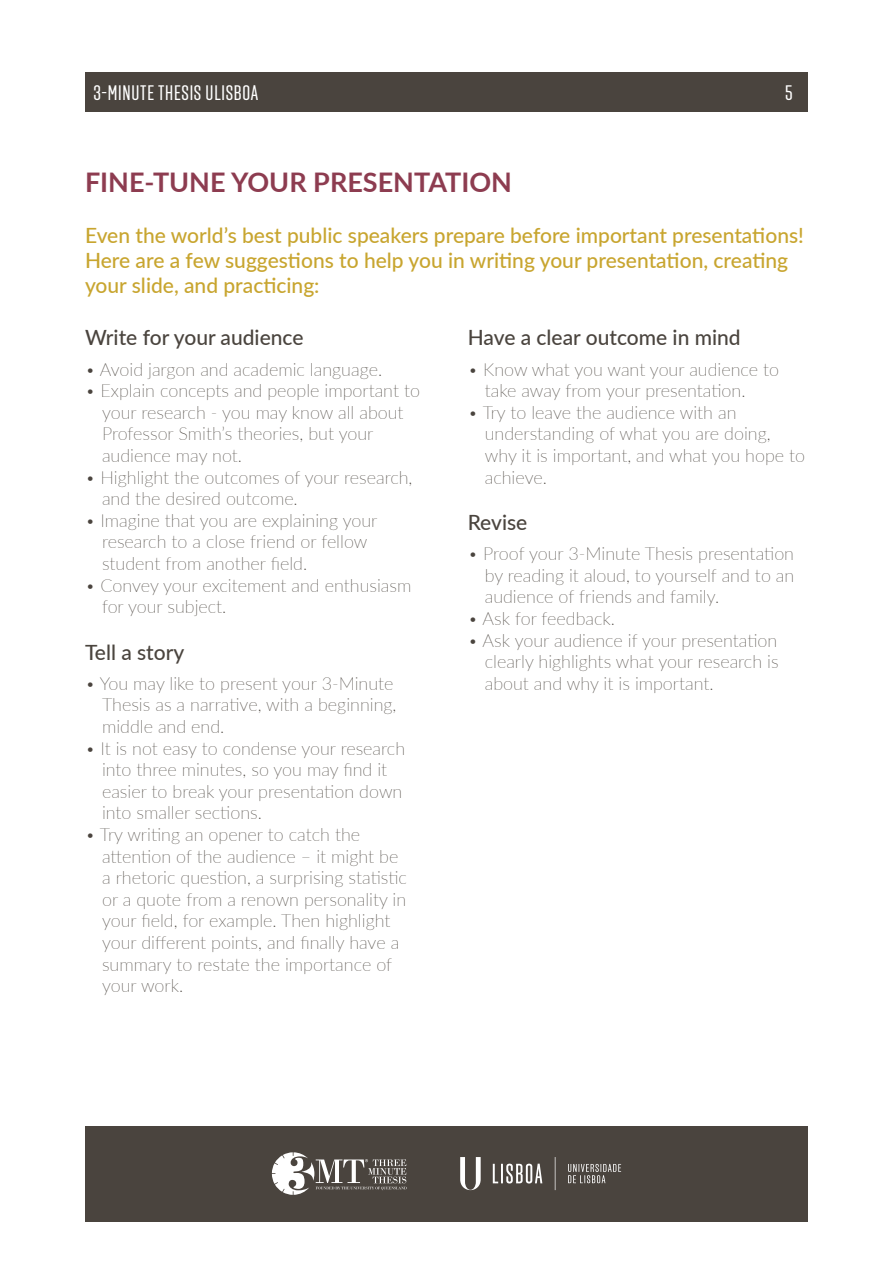
<style>
.page{position:relative;width:893px;height:1263px;background:#fff}
.page>*{position:absolute;margin:0;border:0;box-sizing:border-box;transform-origin:0 0}
.t1{font:700 27px "Lato";color:#8d3c50}
.t2{font:500 21px/25.2px "Lato";color:#c8a52f}
.t3{font:500 21px "Lato";color:#4a443e}
.t4{font:21px "Solido Compressed";letter-spacing:.035em;color:#fff}
.t5{font:100 18px/21.6px "Lato";color:#4a443e}
</style>
<div class="page">
<div style="left:85px;top:72px;width:723px;height:40px;background:#4a443e"></div>
<div style="left:85px;top:1125px;width:723px;height:96px;background:#4a443e"></div>
<svg style="left:272px;top:1152px;width:135px;height:43px"></svg>
<svg style="left:460px;top:1157px;width:161px;height:33px"></svg>
<p class="t4" style="left:94px;top:81px;width:166px">3-MINUTE THESIS ULISBOA</p>
<p class="t4" style="left:785px;top:81px;width:9px">5</p>
<h1 class="t1" style="left:85px;top:162px;width:428px">FINE-TUNE YOUR PRESENTATION</h1>
<p class="t2" style="left:85px;top:221px;width:720px">Even the world’s best public speakers prepare before important presentations!<br>Here are a few suggestions to help you in writing your presentation, creating your slide, and practicing:</p>
<p class="t3" style="left:85px;top:323px;width:220px">Write for your audience</p>
<p class="t5" style="left:85px;top:358px;width:299px">• Avoid jargon and academic language.</p>
<p class="t5" style="left:102px;top:379px;width:320px;text-indent:-17px">• Explain concepts and people important to your research - you may know all about Professor Smith’s theories, but your audience may not.</p>
<p class="t5" style="left:102px;top:466px;width:312px;text-indent:-17px">• Highlight the outcomes of your research, and the desired outcome.</p>
<p class="t5" style="left:102px;top:509px;width:277px;text-indent:-17px">• Imagine that you are explaining your research to a close friend or fellow student from another field.</p>
<p class="t5" style="left:102px;top:574px;width:311px;text-indent:-17px">• Convey your excitement and enthusiasm for your subject.</p>
<p class="t3" style="left:85px;top:637px;width:101px">Tell a story</p>
<p class="t5" style="left:102px;top:672px;width:296px;text-indent:-17px">• You may like to present your 3-Minute<br>Thesis as a narrative, with a beginning, middle and end.</p>
<p class="t5" style="left:102px;top:737px;width:305px;text-indent:-17px">• It is not easy to condense your research into three minutes, so you may find it easier to break your presentation down into smaller sections.</p>
<p class="t5" style="left:102px;top:823px;width:306px;text-indent:-17px">• Try writing an opener to catch the attention of the audience – it might be a rhetoric question, a surprising statistic or a quote from a renown personality in your field, for example. Then highlight your different points, and finally have a summary to restate the importance of your work.</p>
<p class="t3" style="left:468px;top:323px;width:274px">Have a clear outcome in mind</p>
<p class="t5" style="left:485px;top:358px;width:296px;text-indent:-17px">• Know what you want your audience to take away from your presentation.</p>
<p class="t5" style="left:485px;top:401px;width:322px;text-indent:-17px">• Try to leave the audience with an understanding of what you are doing, why it is important, and what you hope to achieve.</p>
<p class="t3" style="left:468px;top:507px;width:61px">Revise</p>
<p class="t5" style="left:485px;top:542px;width:311px;text-align:justify;text-indent:-17px">• Proof your 3-Minute Thesis presentation by reading it aloud, to yourself and to an audience of friends and family.</p>
<p class="t5" style="left:468px;top:607px;width:149px">• Ask for feedback.</p>
<p class="t5" style="left:485px;top:629px;width:295px;text-align:justify;text-indent:-17px">• Ask your audience if your presentation clearly highlights what your research is about and why it is important.</p>
</div>
